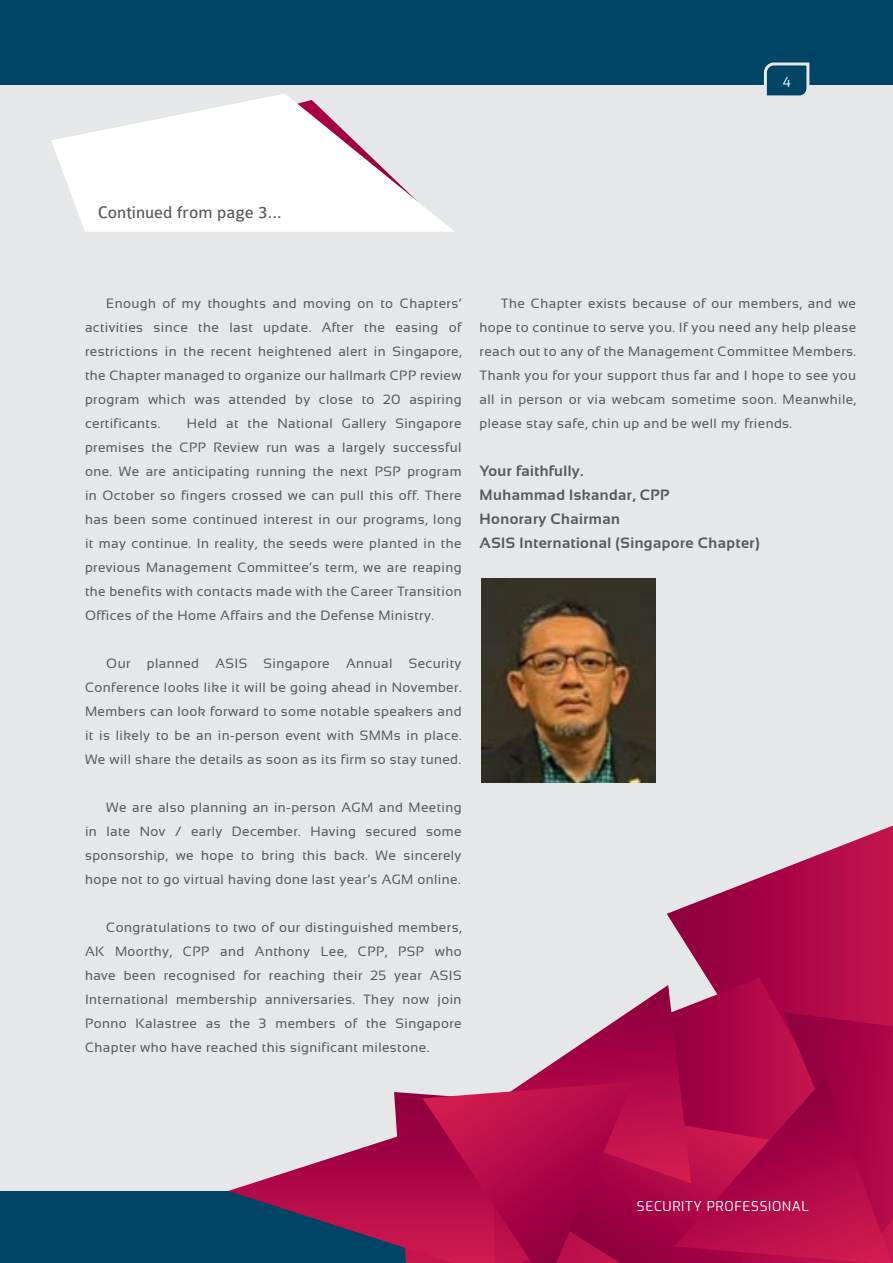
<style>
.page{position:relative;width:893px;height:1263px;background:#004565}
.page>*{position:absolute;margin:0;border:0;box-sizing:border-box;transform-origin:0 0}
.t1{font:18px "Colaborate";color:#58595b}
.t2{font:700 15px/24px "Sansation";letter-spacing:.03em;color:#58595b}
.t3{font:13.5px/24px "Sansation";letter-spacing:.03em;color:#58595b;text-align:justify}
.t4{font:13.5px "Exo";letter-spacing:.05em;color:#fff}
</style>
<div class="page">
<div style="left:0;top:85px;width:893px;height:1106px;background:#e6e7e8"></div>
<svg style="left:667px;top:825px;width:226px;height:160px"></svg>
<svg style="left:667px;top:978px;width:200px;height:7px"></svg>
<svg style="left:228px;top:985px;width:665px;height:278px"></svg>
<svg style="left:763px;top:62px;width:47px;height:34px"></svg>
<svg style="left:51px;top:94px;width:403px;height:138px;fill:#fff"></svg>
<img style="left:481px;top:579px;width:175px;height:204px">
<p class="t4" style="left:783px;top:72px;width:10px">4</p>
<h1 class="t1" style="left:98px;top:203px;width:185px">Continued from page 3...</h1>
<p class="t3" style="left:85px;top:291px;width:378px;text-indent:21px">Enough of my thoughts and moving on to Chapters’ activities since the last update. After the easing of restrictions in the recent heightened alert in Singapore, the Chapter managed to organize our hallmark CPP review program which was attended by close to 20 aspiring certificants.</p>
<p class="t3" style="left:85px;top:411px;width:378px;text-indent:102px">Held at the National Gallery Singapore premises the CPP Review run was a largely successful one. We are anticipating running the next PSP program in October so fingers crossed we can pull this off. There has been some continued interest in our programs, long it may continue. In reality, the seeds were planted in the previous Management Committee’s term, we are reaping the benefits with contacts made with the Career Transition Offices of the Home Affairs and the Defense Ministry.</p>
<p class="t3" style="left:85px;top:651px;width:378px;text-indent:21px">Our planned ASIS Singapore Annual Security Conference looks like it will be going ahead in November.<br>Members can look forward to some notable speakers and it is likely to be an in-person event with SMMs in place.<br>We will share the details as soon as its firm so stay tuned.</p>
<p class="t3" style="left:85px;top:795px;width:378px;text-indent:21px">We are also planning an in-person AGM and Meeting in late Nov / early December. Having secured some sponsorship, we hope to bring this back. We sincerely hope not to go virtual having done last year’s AGM online.</p>
<p class="t3" style="left:85px;top:915px;width:378px;text-indent:21px">Congratulations to two of our distinguished members, AK Moorthy, CPP and Anthony Lee, CPP, PSP who have been recognised for reaching their 25 year ASIS International membership anniversaries. They now join Ponno Kalastree as the 3 members of the Singapore Chapter who have reached this significant milestone.</p>
<p class="t3" style="left:480px;top:291px;width:378px;text-indent:21px">The Chapter exists because of our members, and we hope to continue to serve you. If you need any help please reach out to any of the Management Committee Members.<br>Thank you for your support thus far and I hope to see you all in person or via webcam sometime soon. Meanwhile, please stay safe, chin up and be well my friends.</p>
<p class="t2" style="left:480px;top:458px;width:282px">Your faithfully.<br>Muhammad Iskandar, CPP<br>Honorary Chairman<br>ASIS International (Singapore Chapter)</p>
<p class="t4" style="left:637px;top:1196px;width:173px">SECURITY PROFESSIONAL</p>
</div>
